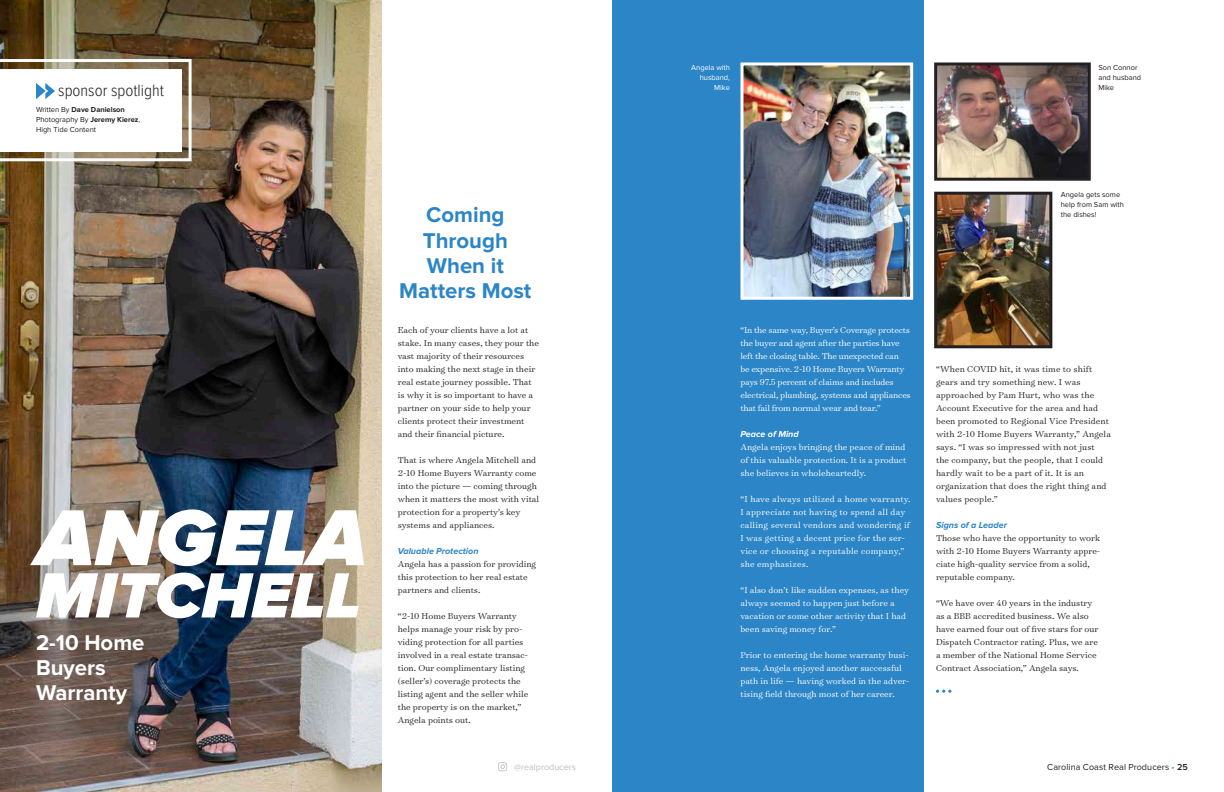
<style>
.page{position:relative;width:1224px;height:792px;background:#fff}
.page>*{position:absolute;margin:0;border:0;box-sizing:border-box;transform-origin:0 0}
.t1{font:italic 900 82.2px "Proxima Nova";color:#fff}
.t2{font:italic 900 66.2px "Proxima Nova";color:#fff}
.t3{font:700 22.2px/25.3px "Proxima Nova";color:#2b85c7;text-align:center}
.t4{font:700 22.2px/25.3px "Proxima Nova";color:#fff}
.t5{font:300 17px "Proxima Nova Cond";color:#231f20}
.t6{font:300 9.8px/13px "Surveyor Text";color:#231f20}
.t7{font:300 9.8px/13px "Surveyor Text";color:#fff}
.t8{font:300 9.8px/13px "Surveyor Text";letter-spacing:-.02em;color:#fff}
.t9{font:300 9.8px/13px "Surveyor Text";letter-spacing:.02em;color:#fff}
.t10{font:italic 700 9px "Proxima Nova";color:#2b85c7}
.t11{font:9px "Proxima Nova";letter-spacing:.01em;color:#231f20}
.t12{font:9px "Proxima Nova";color:#bcbec0}
.t13{font:italic 700 9px "Proxima Nova";color:#fff}
.t14{font:7.5px/10px "Proxima Nova";color:#231f20}
.t15{font:7.5px/10px "Proxima Nova";color:#fff;text-align:right}
.s1{font-weight:700}
.s2{color:#19a8e0}
.s3{font-weight:600}
</style>
<div class="page">
<svg style="left:498px;top:762px;width:9px;height:9px"></svg>
<div style="left:612px;top:0;width:312px;height:792px;background:#2b85c7"></div>
<img style="left:744px;top:66px;width:165px;height:230px">
<div style="left:740px;top:62px;width:173px;height:238px;border:3px solid #fff"></div>
<img style="left:0;top:0;width:382px;height:792px">
<img style="left:938px;top:196px;width:110px;height:148px">
<div style="left:934px;top:192px;width:118px;height:156px;border:3px solid #231f20"></div>
<img style="left:938px;top:66px;width:149px;height:111px">
<div style="left:934px;top:62px;width:157px;height:119px;border:3px solid #231f20"></div>
<svg style="left:0;top:59px;width:192px;height:102px"></svg>
<svg style="left:936px;top:690px;width:15px;height:3px"></svg>
<h3 class="t5" style="left:58px;top:83px;width:107px">sponsor spotlight</h3>
<p class="t14" style="left:36px;top:104px;width:106px">Written By <span class="s1">Dave Danielson<br></span>Photography By <span class="s1">Jeremy Kierez</span>,<br>High Tide Content</p>
<h1 class="t1" style="left:36px;top:490px;width:333px">ANGELA</h1>
<h2 class="t2" style="left:36px;top:557px;width:327px">MITCHELL</h2>
<h3 class="t4" style="left:36px;top:631px;width:110px">2-10 Home<br>Buyers<br>Warranty</h3>
<h3 class="t3" style="left:399px;top:203px;width:134px">Coming<br>Through<br>When it<br>Matters Most</h3>
<p class="t6" style="left:398px;top:323px;width:143px">Each of your clients have a lot at stake. In many cases, they pour the vast majority of their resources into making the next stage in their real estate journey possible. That is why it is so important to have a partner on your side to help your clients protect their investment and their financial picture.</p>
<p class="t6" style="left:398px;top:453px;width:143px">That is where Angela Mitchell and<br>2-10 Home Buyers Warranty come into the picture — coming through when it matters the most with vital protection for a property’s key systems and appliances.</p>
<p class="t10" style="left:398px;top:546px;width:82px">Valuable Protection</p>
<p class="t6" style="left:398px;top:557px;width:140px">Angela has a passion for providing this protection to her real estate partners and clients.</p>
<p class="t6" style="left:398px;top:609px;width:132px">“2-10 Home Buyers Warranty helps manage your risk by pro&shy;viding protection for all parties involved in a real estate transac&shy;tion. Our complimentary listing (seller’s) coverage protects the listing agent and the seller while the property is on the market,”<br>Angela points out.</p>
<p class="t15" style="left:691px;top:62px;width:40px">Angela with husband,<br>Mike</p>
<p class="t14" style="left:1098px;top:62px;width:44px">Son Connor and husband<br>Mike</p>
<p class="t14" style="left:1061px;top:190px;width:65px">Angela gets some help from Sam with the dishes!</p>
<p class="t8" style="left:740px;top:323px;width:172px">“In the same way, Buyer’s Coverage protects the buyer and agent after the parties have left the closing table. The unexpected can<br>be expensive. 2-10 Home Buyers Warranty pays 97.5 percent of claims and includes electrical, plumbing, systems and appliances that fail from normal wear and tear.”</p>
<p class="t13" style="left:740px;top:430px;width:60px">Peace of Mind</p>
<p class="t7" style="left:740px;top:440px;width:168px;text-align:justify">Angela enjoys bringing the peace of mind of this valuable protection. It is a product she believes in wholeheartedly.</p>
<p class="t9" style="left:740px;top:492px;width:172px">“I have always utilized a home warranty.<br>I appreciate not having to spend all day calling several vendors and wondering if I was getting a decent price for the ser&shy;vice or choosing a reputable company,” she emphasizes.</p>
<p class="t7" style="left:740px;top:583px;width:170px">“I also don’t like sudden expenses, as they always seemed to happen just before a vacation or some other activity that I had been saving money for.”</p>
<p class="t7" style="left:740px;top:648px;width:171px">Prior to entering the home warranty busi&shy;ness, Angela enjoyed another successful path in life — having worked in the adver&shy;tising field through most of her career.</p>
<p class="t6" style="left:936px;top:362px;width:176px">“When COVID hit, it was time to shift gears and try something new. I was approached by Pam Hurt, who was the Account Executive for the area and had been promoted to Regional Vice President with 2-10 Home Buyers Warranty,” Angela says. “I was so impressed with not just<br>the company, but the people, that I could hardly wait to be a part of it. It is an organization that does the right thing and values people.”</p>
<p class="t10" style="left:936px;top:521px;width:73px">Signs of a Leader</p>
<p class="t6" style="left:936px;top:531px;width:166px">Those who have the opportunity to work with 2-10 Home Buyers Warranty appre&shy;ciate high-quality service from a solid, reputable company.</p>
<p class="t6" style="left:936px;top:596px;width:164px">“We have over 40 years in the industry as a BBB accredited business. We also have earned four out of five stars for our Dispatch Contractor rating. Plus, we are a member of the National Home Service Contract Association,” Angela says.</p>
<p class="t12" style="left:514px;top:762px;width:63px">@realproducers</p>
<p class="t11" style="left:1047px;top:762px;width:142px">Carolina Coast Real Producers <span class="s2">•</span> <span class="s3">25</span></p>
</div>
